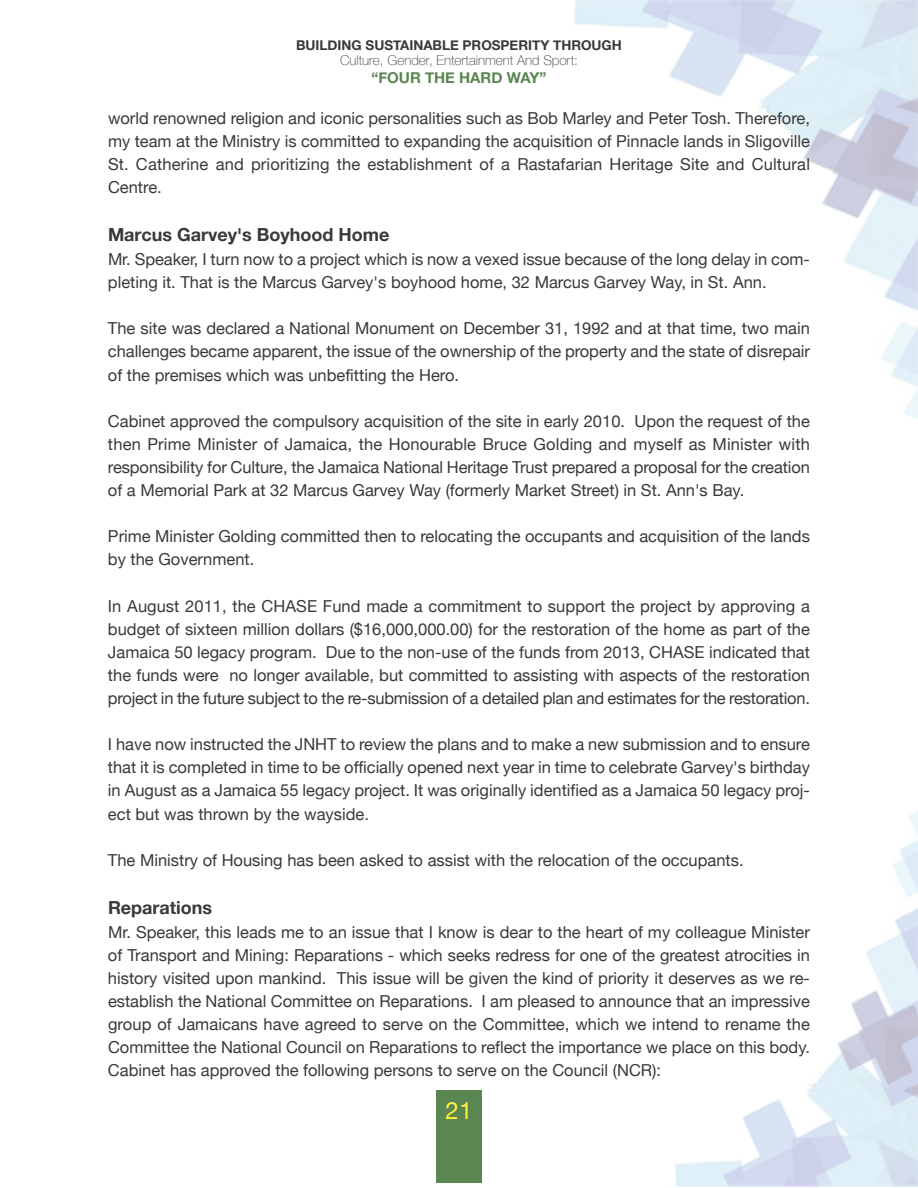
<style>
.page{position:relative;width:918px;height:1188px;background:#fff}
.page>*{position:absolute;margin:0;border:0;box-sizing:border-box;transform-origin:0 0}
.t1{font:24px "Helvetica Neue";color:#fff23e}
.t2{font:700 18px "Helvetica Neue";color:#39383a}
.t3{font:16.5px/23.1px "Helvetica Neue";color:#39383a;text-align:justify}
.t4{font:700 15px "Helvetica Neue";color:#5a8652}
.t5{font:100 13.5px "Helvetica Neue";color:#39383a}
.t6{font:700 13.5px "Helvetica Neue";color:#39383a}
</style>
<div class="page">
<img style="left:574px;top:0;width:344px;height:1186px">
<div style="left:436px;top:1090px;width:46px;height:93px;background:#5a8652"></div>
<p class="t6" style="left:296px;top:37px;width:327px">BUILDING SUSTAINABLE PROSPERITY THROUGH</p>
<p class="t5" style="left:340px;top:52px;width:239px">Culture, Gender, Entertainment And Sport:</p>
<p class="t4" style="left:371px;top:68px;width:177px">“FOUR THE HARD WAY”</p>
<p class="t3" style="left:108px;top:106px;width:704px">world renowned religion and iconic personalities such as Bob Marley and Peter Tosh. Therefore, my team at the Ministry is committed to expanding the acquisition of Pinnacle lands in Sligoville St. Catherine and prioritizing the establishment of a Rastafarian Heritage Site and Cultural Centre.</p>
<p class="t2" style="left:108px;top:224px;width:283px">Marcus Garvey's boyhood home</p>
<p class="t3" style="left:108px;top:247px;width:703px">Mr. Speaker, I turn now to a project which is now a vexed issue because of the long delay in com&shy;pleting it. That is the Marcus Garvey's boyhood home, 32 Marcus Garvey Way, in St. Ann.</p>
<p class="t3" style="left:108px;top:317px;width:704px">The site was declared a National Monument on December 31, 1992 and at that time, two main challenges became apparent, the issue of the ownership of the property and the state of disrepair of the premises which was unbefitting the Hero.</p>
<p class="t3" style="left:108px;top:409px;width:704px">Cabinet approved the compulsory acquisition of the site in early 2010. Upon the request of the then Prime Minister of Jamaica, the Honourable Bruce Golding and myself as Minister with responsibility for Culture, the Jamaica National Heritage Trust prepared a proposal for the creation of a Memorial Park at 32 Marcus Garvey Way (formerly Market Street) in St. Ann's Bay.</p>
<p class="t3" style="left:108px;top:525px;width:704px">Prime Minister Golding committed then to relocating the occupants and acquisition of the lands by the Government.</p>
<p class="t3" style="left:108px;top:594px;width:704px">In August 2011, the CHASE Fund made a commitment to support the project by approving a budget of sixteen million dollars ($16,000,000.00) for the restoration of the home as part of the Jamaica 50 legacy program. Due to the non-use of the funds from 2013, CHASE indicated that the funds were no longer available, but committed to assisting with aspects of the restoration project in the future subject to the re-submission of a detailed plan and estimates for the restoration.</p>
<p class="t3" style="left:108px;top:733px;width:704px">I have now instructed the JNHT to review the plans and to make a new submission and to ensure that it is completed in time to be officially opened next year in time to celebrate Garvey's birthday in August as a Jamaica 55 legacy project. It was originally identified as a Jamaica 50 legacy proj&shy;ect but was thrown by the wayside.</p>
<p class="t3" style="left:108px;top:848px;width:637px">The Ministry of Housing has been asked to assist with the relocation of the occupants.</p>
<p class="t2" style="left:108px;top:896px;width:106px">reparations</p>
<p class="t3" style="left:108px;top:920px;width:704px">Mr. Speaker, this leads me to an issue that I know is dear to the heart of my colleague Minister of Transport and Mining: Reparations - which seeks redress for one of the greatest atrocities in history visited upon mankind. This issue will be given the kind of priority it deserves as we re&shy;establish the National Committee on Reparations. I am pleased to announce that an impressive group of Jamaicans have agreed to serve on the Committee, which we intend to rename the Committee the National Council on Reparations to reflect the importance we place on this body.<br>Cabinet has approved the following persons to serve on the Council (NCR):</p>
<h1 class="t1" style="left:446px;top:1096px;width:28px">21</h1>
</div>
